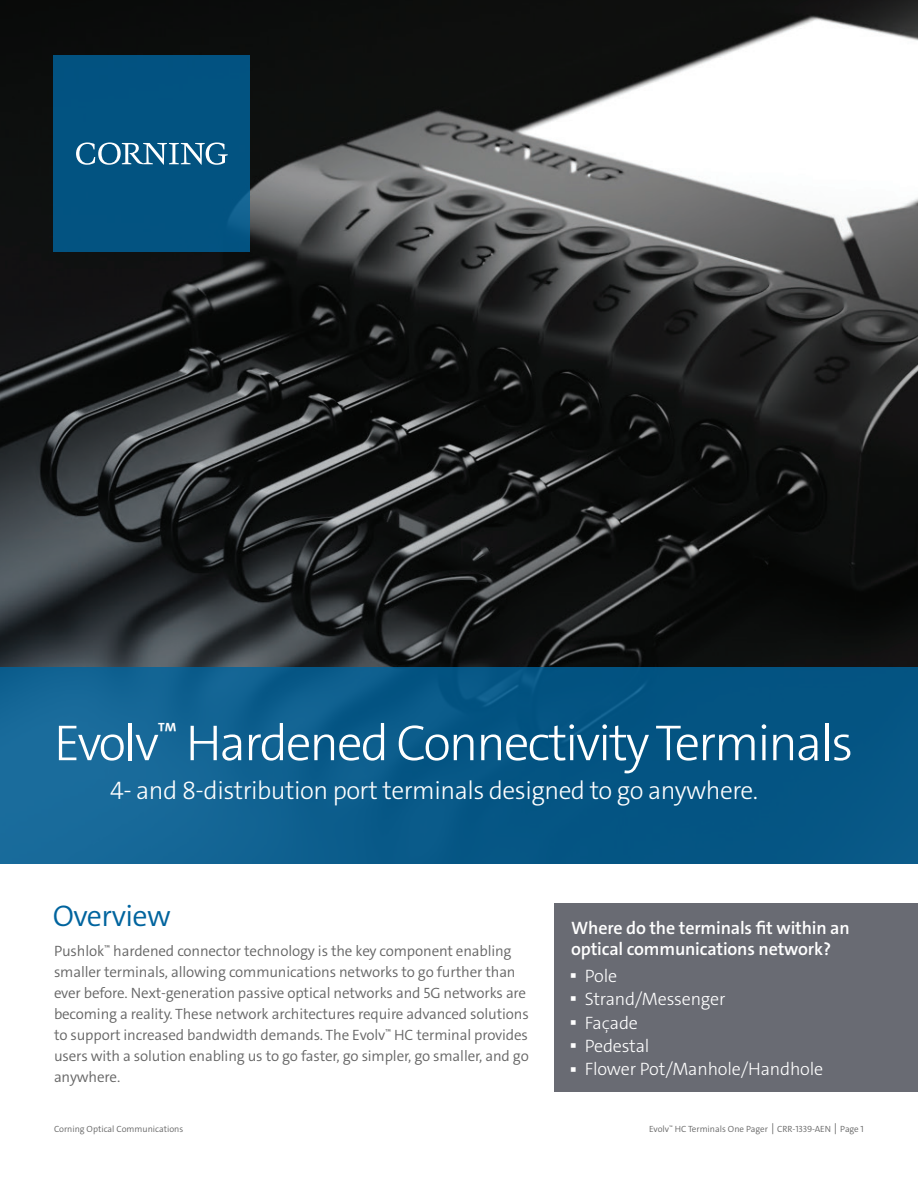
<style>
.page{position:relative;width:918px;height:1188px;background:#fff}
.page>*{position:absolute;margin:0;border:0;box-sizing:border-box;transform-origin:0 0}
.t1{font:300 51px "The Sans C4 s";letter-spacing:-.04em;color:#fff}
.t2{font:300 30px "The Sans C4 s";letter-spacing:-.02em;color:#00649e}
.t3{font:300 25.5px "The Sans C4 s";letter-spacing:-.02em;color:#fff}
.t4{font:300 18px "The Sans C4 s";letter-spacing:-.01em;color:#fff}
.t5{font:600 18px/21px "The Sans C4 s";letter-spacing:-.01em;color:#fff}
.t6{font:300 15px/21px "The Sans C4 s";letter-spacing:-.01em;color:#666}
.t7{font:300 9px "The Sans C4 s";color:#666}
.t8{font:300 7.5px "The Sans C4 s";color:#fff}
.s1{font-weight:400}
.s2{font-size:16.5px}
</style>
<div class="page">
<img style="left:0;top:0;width:918px;height:668px">
<div style="left:554px;top:904px;width:364px;height:188px;background:#696b73"></div>
<div style="left:0;top:668px;width:918px;height:196px;background:linear-gradient(to right,#166898,#004f7d)"></div>
<div style="left:54px;top:56px;width:196px;height:196px;background:#025381"></div>
<svg style="left:76px;top:142px;width:152px;height:23px"></svg>
<p class="t1" style="left:54px;top:710px;width:801px">Evolv<sup>™</sup> Hardened Connectivity Terminals</p>
<p class="t3" style="left:110px;top:774px;width:650px">4- and 8-distribution port terminals designed to go anywhere.</p>
<p class="t2" style="left:53px;top:897px;width:119px">Overview</p>
<p class="t6" style="left:54px;top:940px;width:476px">Pushlok<sup>™</sup> hardened connector technology is the key component enabling smaller terminals, allowing communications networks to go further than ever before. Next-generation passive optical networks and 5G networks are becoming a reality. These network architectures require advanced solutions to support increased bandwidth demands. The Evolv<sup>™</sup> HC terminal provides users with a solution enabling us to go faster, go simpler, go smaller, and go anywhere.</p>
<p class="t7" style="left:54px;top:1123px;width:131px">Corning Optical Communications</p>
<p class="t7" style="left:649px;top:1123px;width:216px">Evolv<sup>™</sup> HC Terminals One Pager <span class="s1">│</span> CRR-1339-AEN <span class="s1">│</span> Page 1</p>
<p class="t5" style="left:571px;top:917px;width:280px">Where do the terminals fit within an optical communications network?</p>
<p class="t8" style="left:571px;top:969px;width:6px">▄</p>
<p class="t4" style="left:585px;top:964px;width:34px">Pole</p>
<p class="t8" style="left:571px;top:992px;width:6px">▄</p>
<p class="t4" style="left:585px;top:987px;width:142px">Strand/Messenger</p>
<p class="t8" style="left:571px;top:1016px;width:6px">▄</p>
<p class="t4" style="left:585px;top:1011px;width:55px">Fa<span class="s2">Ç</span>ade</p>
<p class="t8" style="left:571px;top:1039px;width:6px">▄</p>
<p class="t4" style="left:585px;top:1034px;width:66px">Pedestal</p>
<p class="t8" style="left:571px;top:1062px;width:6px">▄</p>
<p class="t4" style="left:585px;top:1058px;width:240px">Flower Pot/Manhole/Handhole</p>
</div>
